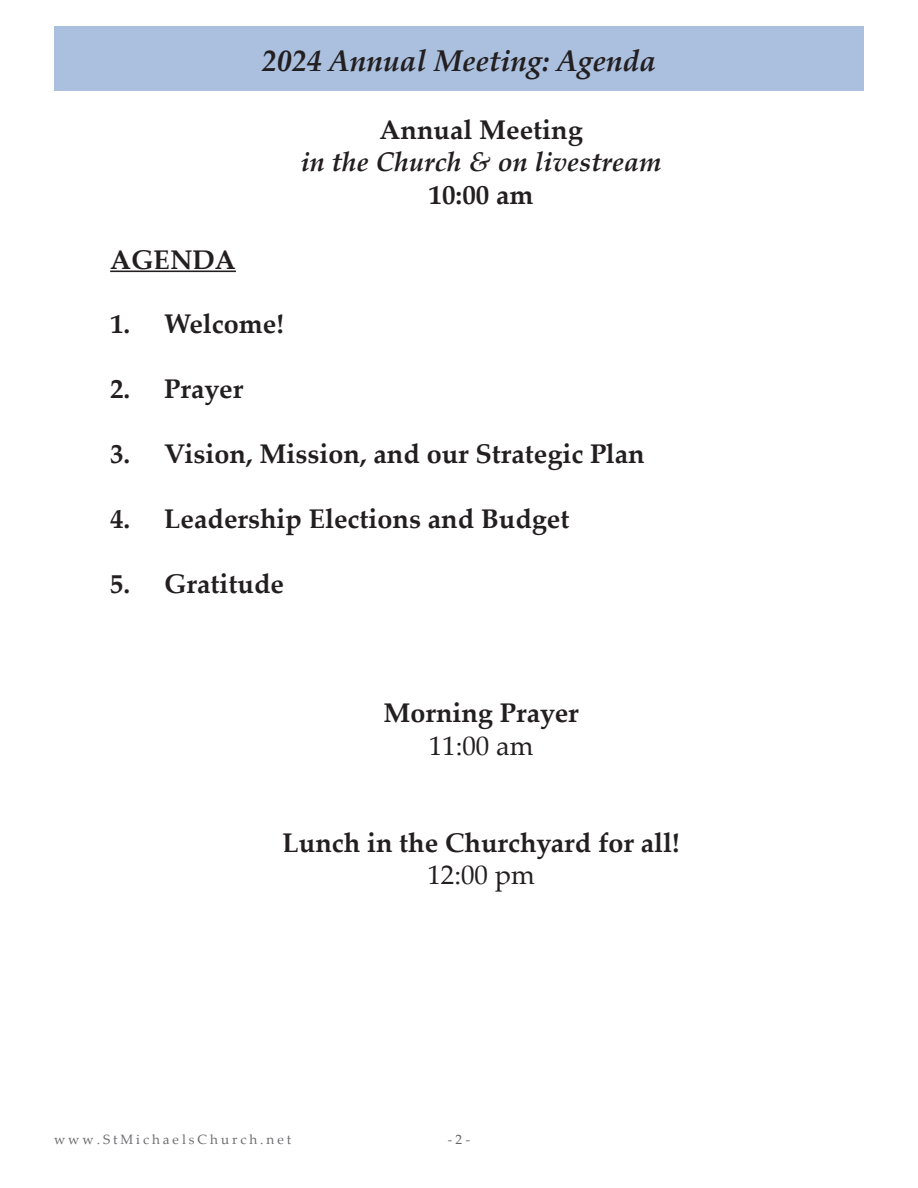
<style>
.page{position:relative;width:918px;height:1188px;background:#fff}
.page>*{position:absolute;margin:0;border:0;box-sizing:border-box;transform-origin:0 0}
.t1{font:italic 700 30px "Palatino Linotype";color:#231f20}
.t2{font:700 27px "Palatino Linotype";color:#231f20}
.t3{font:italic 700 27px "Palatino Linotype";color:#231f20}
.t4{font:27px "Palatino Linotype";color:#231f20}
.t5{font:13.5px "Palatino Linotype";letter-spacing:.22em;color:#6c6d70}
.t6{font:13.5px "Palatino Linotype";color:#636366}
</style>
<div class="page">
<hr style="left:110px;top:271px;width:126px;height:1px;background:#231f20">
<div style="left:54px;top:26px;width:810px;height:64px;background:#abbfde"></div>
<p class="t1" style="left:262px;top:39px;width:396px">2024 Annual Meeting: Agenda</p>
<p class="t2" style="left:110px;top:240px;width:127px">AGENDA</p>
<p class="t2" style="left:110px;top:305px;width:175px">1. Welcome!</p>
<p class="t2" style="left:380px;top:111px;width:205px">Annual Meeting</p>
<p class="t3" style="left:301px;top:143px;width:362px">in the Church &amp; on livestream</p>
<p class="t2" style="left:429px;top:175px;width:107px">10:00 am</p>
<p class="t2" style="left:110px;top:370px;width:135px">2. Prayer</p>
<p class="t2" style="left:110px;top:435px;width:536px">3. Vision, Mission, and our Strategic Plan</p>
<p class="t2" style="left:110px;top:499px;width:461px">4. Leadership Elections and Budget</p>
<p class="t2" style="left:110px;top:564px;width:175px">5. Gratitude</p>
<p class="t2" style="left:383px;top:694px;width:197px">Morning Prayer</p>
<p class="t4" style="left:429px;top:726px;width:106px">11:00 am</p>
<p class="t2" style="left:282px;top:823px;width:399px">Lunch in the Churchyard for all!</p>
<p class="t4" style="left:427px;top:856px;width:109px">12:00 pm</p>
<p class="t5" style="left:54px;top:1130px;width:239px">www.StMichaelsChurch.net</p>
<p class="t6" style="left:448px;top:1130px;width:24px">- 2 -</p>
</div>
